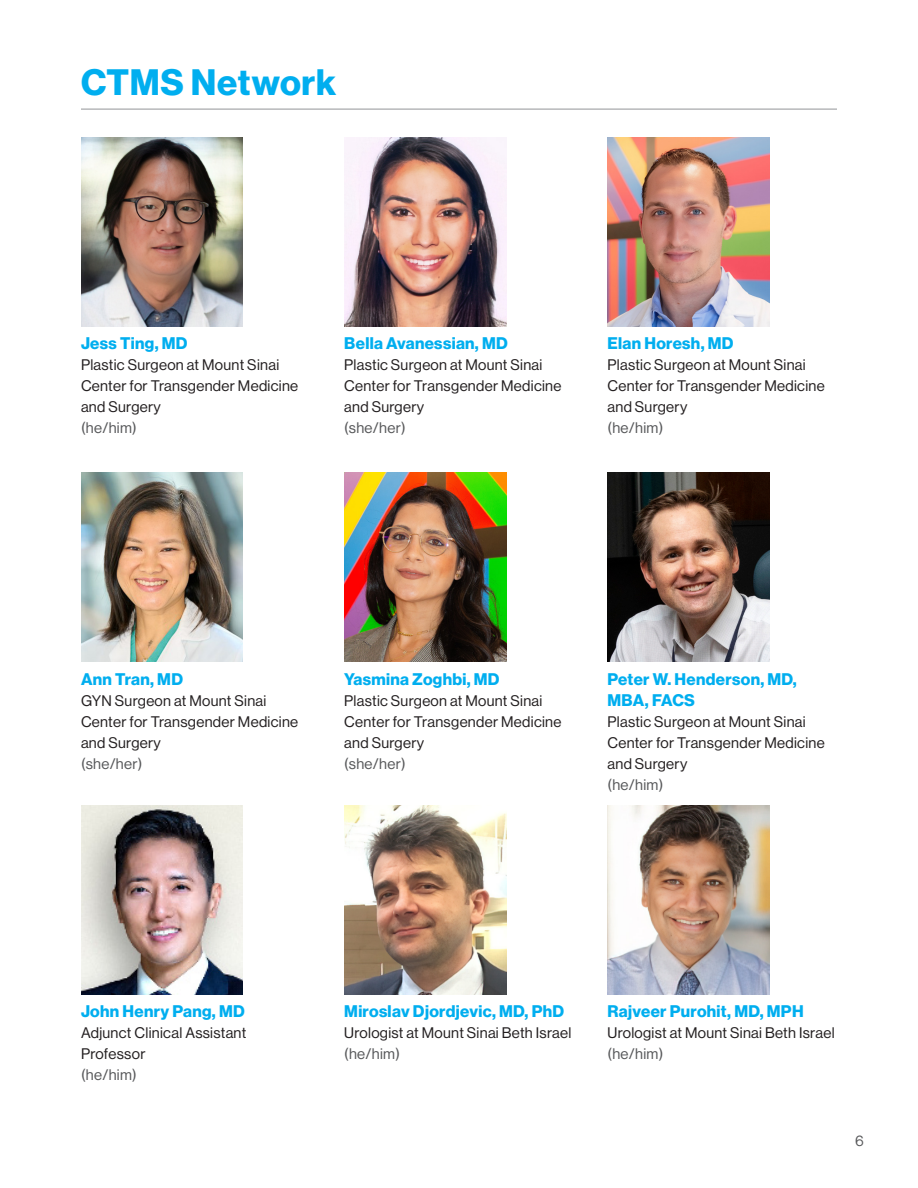
<style>
.page{position:relative;width:918px;height:1188px;background:#fff}
.page>*{position:absolute;margin:0;border:0;box-sizing:border-box;transform-origin:0 0}
.t1{font:36px "N Haas Grotesk DS Std 75 Bd";letter-spacing:.02em;color:#00aeef}
.Doctor_Name{font:16.5px/21px "N Haas Grotesk DS Std 75 Bd";letter-spacing:.02em;color:#00aeef}
.Photo_Caption{font:15px/21px "N Haas Grotesk DS Std 55 Rg";letter-spacing:.02em;color:#231f20}
.Pronouns{font:15px "N Haas Grotesk DS Std 55 Rg";letter-spacing:.02em;color:#57585a}
</style>
<div class="page">
<hr style="left:81px;top:109px;width:756px;height:1px;background:#939598">
<img style="left:81px;top:138px;width:162px;height:189px">
<img style="left:344px;top:138px;width:162px;height:189px">
<img style="left:608px;top:138px;width:162px;height:189px">
<img style="left:81px;top:472px;width:162px;height:190px">
<img style="left:344px;top:472px;width:162px;height:190px">
<img style="left:608px;top:472px;width:162px;height:190px">
<img style="left:81px;top:805px;width:162px;height:189px">
<img style="left:344px;top:805px;width:162px;height:189px">
<img style="left:608px;top:805px;width:162px;height:189px">
<p class="t1" style="left:81px;top:62px;width:257px">CTMS Network</p>
<p class="Doctor_Name" style="left:81px;top:333px;width:108px">Jess Ting, MD</p>
<p class="Photo_Caption" style="left:81px;top:355px;width:219px">Plastic Surgeon at Mount Sinai<br>Center for Transgender Medicine and Surgery</p>
<p class="Pronouns" style="left:81px;top:420px;width:57px">(he/him)</p>
<p class="Doctor_Name" style="left:344px;top:333px;width:165px">Bella Avanessian, MD</p>
<p class="Photo_Caption" style="left:344px;top:355px;width:219px">Plastic Surgeon at Mount Sinai<br>Center for Transgender Medicine and Surgery</p>
<p class="Pronouns" style="left:344px;top:420px;width:63px">(she/her)</p>
<p class="Doctor_Name" style="left:608px;top:333px;width:128px">Elan Horesh, MD</p>
<p class="Photo_Caption" style="left:608px;top:355px;width:219px">Plastic Surgeon at Mount Sinai<br>Center for Transgender Medicine and Surgery</p>
<p class="Pronouns" style="left:608px;top:420px;width:57px">(he/him)</p>
<p class="Doctor_Name" style="left:81px;top:669px;width:104px">Ann Tran, MD</p>
<p class="Photo_Caption" style="left:81px;top:690px;width:219px">GYN Surgeon at Mount Sinai<br>Center for Transgender Medicine and Surgery</p>
<p class="Pronouns" style="left:81px;top:755px;width:63px">(she/her)</p>
<p class="Doctor_Name" style="left:344px;top:669px;width:157px">Yasmina Zoghbi, MD</p>
<p class="Photo_Caption" style="left:344px;top:690px;width:219px">Plastic Surgeon at Mount Sinai<br>Center for Transgender Medicine and Surgery</p>
<p class="Pronouns" style="left:344px;top:755px;width:63px">(she/her)</p>
<p class="Doctor_Name" style="left:608px;top:669px;width:191px">Peter W. Henderson, MD,<br>MBA, FACS</p>
<p class="Photo_Caption" style="left:608px;top:711px;width:219px">Plastic Surgeon at Mount Sinai<br>Center for Transgender Medicine and Surgery</p>
<p class="Pronouns" style="left:608px;top:776px;width:57px">(he/him)</p>
<p class="Doctor_Name" style="left:81px;top:1001px;width:165px">John Henry Pang, MD</p>
<p class="Photo_Caption" style="left:81px;top:1022px;width:167px">Adjunct Clinical Assistant<br>Professor</p>
<p class="Pronouns" style="left:81px;top:1066px;width:57px">(he/him)</p>
<p class="Doctor_Name" style="left:344px;top:1001px;width:221px">Miroslav Djordjevic, MD, PhD</p>
<p class="Photo_Caption" style="left:344px;top:1022px;width:229px">Urologist at Mount Sinai Beth Israel</p>
<p class="Pronouns" style="left:344px;top:1045px;width:57px">(he/him)</p>
<p class="Doctor_Name" style="left:608px;top:1001px;width:198px">Rajveer Purohit, MD, MPH</p>
<p class="Photo_Caption" style="left:608px;top:1022px;width:229px">Urologist at Mount Sinai Beth Israel</p>
<p class="Pronouns" style="left:608px;top:1045px;width:57px">(he/him)</p>
<p class="Pronouns" style="left:855px;top:1132px;width:10px">6</p>
</div>
